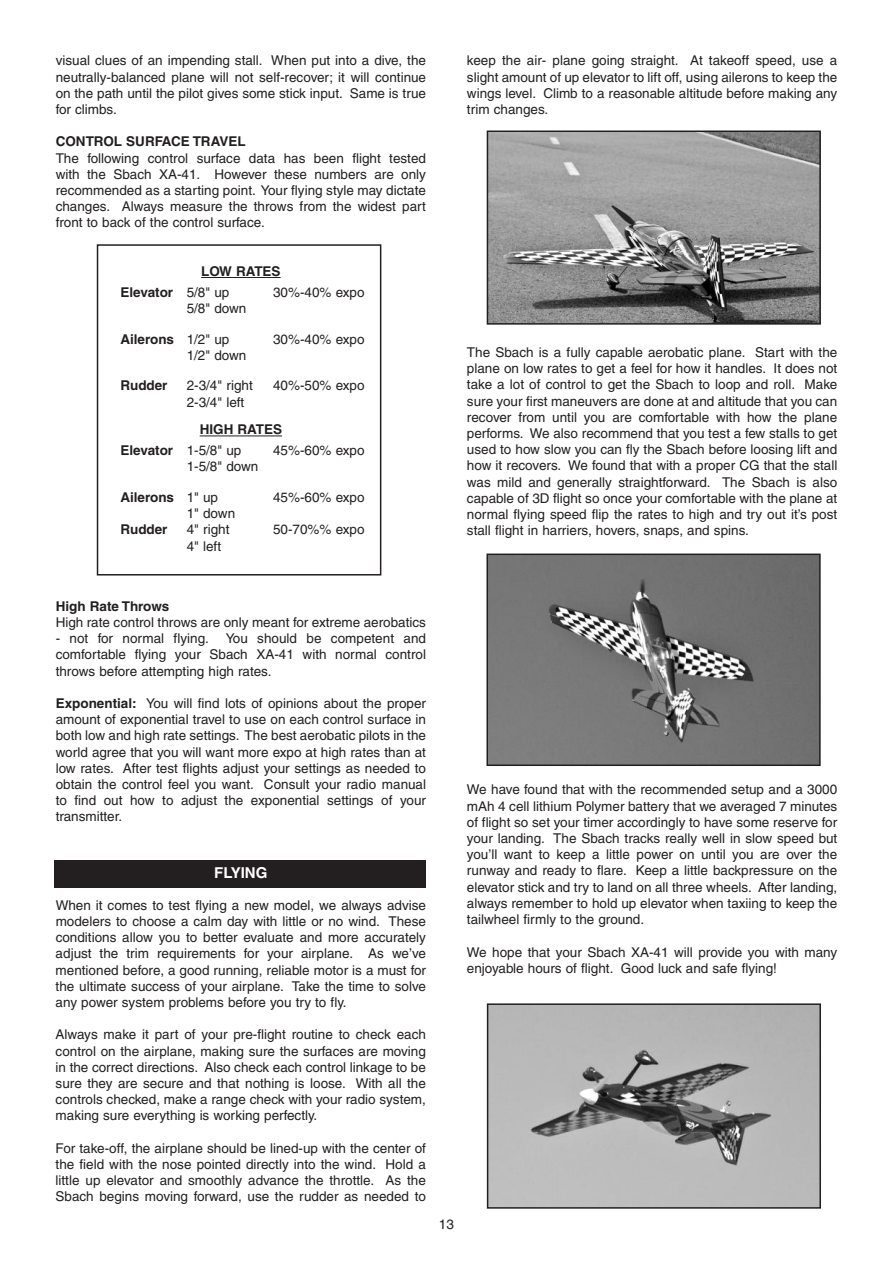
<style>
.page{position:relative;width:893px;height:1263px;background:#fff}
.page>*{position:absolute;margin:0;border:0;box-sizing:border-box;transform-origin:0 0}
.t1{font:700 15px "Helvetica";color:#fff}
.t2{font:13.5px/16.2px "Helvetica";color:#231f20;text-align:justify}
.t3{font:700 13.5px/20.7px "Helvetica";color:#231f20}
.s1{font-weight:400}
.s2{font-weight:700}
</style>
<div class="page">
<div style="left:54px;top:859px;width:372px;height:28px;background:#231f20"></div>
<hr style="left:201px;top:277px;width:80px;height:1px;background:#231f20">
<hr style="left:200px;top:436px;width:82px;height:1px;background:#231f20">
<div style="left:97px;top:244px;width:284px;height:331px;border:2px solid #231f20"></div>
<img style="left:490px;top:133px;width:328px;height:189px">
<div style="left:487px;top:130px;width:334px;height:195px;border:2px solid #231f20"></div>
<img style="left:489px;top:556px;width:329px;height:207px">
<div style="left:486px;top:553px;width:335px;height:213px;border:2px solid #231f20"></div>
<img style="left:490px;top:1006px;width:328px;height:200px">
<div style="left:487px;top:1003px;width:334px;height:206px;border:2px solid #231f20"></div>
<p class="t2" style="left:56px;top:54px;width:372px">visual clues of an impending stall. When put into a dive, the neutrally-balanced plane will not self-recover; it will continue on the path until the pilot gives some stick input. Same is true for climbs.</p>
<p class="t3" style="left:56px;top:133px;width:191px">CONTROL SURFACE TRAVEL</p>
<p class="t2" style="left:56px;top:151px;width:372px">The following control surface data has been flight tested with the Sbach XA-41. However these numbers are only recommended as a starting point. Your flying style may dictate changes. Always measure the throws from the widest part front to back of the control surface.</p>
<p class="t3" style="left:120px;top:262px;width:162px;text-indent:81px">LOW RATES<br>Elevator <span class="s1">5/8" up</span></p>
<p class="t2" style="left:273px;top:285px;width:93px">30%-40% expo</p>
<p class="t2" style="left:187px;top:301px;width:61px">5/8" down</p>
<p class="t3" style="left:120px;top:330px;width:111px">Ailerons <span class="s1">1/2" up</span></p>
<p class="t2" style="left:273px;top:332px;width:93px">30%-40% expo</p>
<p class="t2" style="left:187px;top:348px;width:61px">1/2" down</p>
<p class="t3" style="left:120px;top:376px;width:49px">Rudder</p>
<p class="t2" style="left:187px;top:379px;width:68px">2-3/4" right</p>
<p class="t2" style="left:273px;top:379px;width:93px">40%-50% expo</p>
<p class="t2" style="left:187px;top:395px;width:59px">2-3/4" left</p>
<p class="t3" style="left:120px;top:421px;width:163px;text-indent:79px">HIGH RATES<br>Elevator <span class="s1">1-5/8" up</span></p>
<p class="t2" style="left:273px;top:444px;width:93px">45%-60% expo</p>
<p class="t2" style="left:187px;top:460px;width:73px">1-5/8" down</p>
<p class="t3" style="left:120px;top:488px;width:99px">Ailerons <span class="s1">1" up</span></p>
<p class="t2" style="left:273px;top:490px;width:93px">45%-60% expo</p>
<p class="t2" style="left:187px;top:507px;width:50px">1" down</p>
<p class="t3" style="left:120px;top:520px;width:49px">Rudder</p>
<p class="t2" style="left:187px;top:523px;width:44px">4" right</p>
<p class="t2" style="left:273px;top:523px;width:93px">50-70%% expo</p>
<p class="t2" style="left:187px;top:539px;width:36px">4" left</p>
<p class="t2" style="left:467px;top:54px;width:372px">keep the air- plane going straight. At takeoff speed, use a slight amount of up elevator to lift off, using ailerons to keep the wings level. Climb to a reasonable altitude before making any trim changes.</p>
<p class="t2" style="left:467px;top:345px;width:372px">The Sbach is a fully capable aerobatic plane. Start with the plane on low rates to get a feel for how it handles. It does not take a lot of control to get the Sbach to loop and roll. Make sure your first maneuvers are done at and altitude that you can recover from until you are comfortable with how the plane performs. We also recommend that you test a few stalls to get used to how slow you can fly the Sbach before loosing lift and how it recovers. We found that with a proper CG that the stall was mild and generally straightforward. The Sbach is also capable of 3D flight so once your comfortable with the plane at normal flying speed flip the rates to high and try out it’s post stall flight in harriers, hovers, snaps, and spins.</p>
<p class="t3" style="left:56px;top:597px;width:115px">High Rate Throws</p>
<p class="t2" style="left:56px;top:615px;width:372px">High rate control throws are only meant for extreme aerobatics</p>
<p class="t2" style="left:56px;top:632px;width:372px">- not for normal flying. You should be competent and comfortable flying your Sbach XA-41 with normal control throws before attempting high rates.</p>
<p class="t2" style="left:56px;top:696px;width:372px"><span class="s2">Exponential:</span> You will find lots of opinions about the proper amount of exponential travel to use on each control surface in both low and high rate settings. The best aerobatic pilots in the world agree that you will want more expo at high rates than at low rates. After test flights adjust your settings as needed to obtain the control feel you want. Consult your radio manual to find out how to adjust the exponential settings of your transmitter.</p>
<p class="t1" style="left:214px;top:867px;width:55px">FLYING</p>
<p class="t2" style="left:56px;top:898px;width:372px">When it comes to test flying a new model, we always advise modelers to choose a calm day with little or no wind. These conditions allow you to better evaluate and more accurately adjust the trim requirements for your airplane. As we’ve mentioned before, a good running, reliable motor is a must for the ultimate success of your airplane. Take the time to solve any power system problems before you try to fly.</p>
<p class="t2" style="left:56px;top:1028px;width:372px">Always make it part of your pre-flight routine to check each control on the airplane, making sure the surfaces are moving in the correct directions. Also check each control linkage to be sure they are secure and that nothing is loose. With all the controls checked, make a range check with your radio system, making sure everything is working perfectly.</p>
<p class="t2" style="left:56px;top:1141px;width:372px">For take-off, the airplane should be lined-up with the center of the field with the nose pointed directly into the wind. Hold a little up elevator and smoothly advance the throttle. As the Sbach begins moving forward, use the rudder as needed to</p>
<p class="t2" style="left:467px;top:783px;width:372px">We have found that with the recommended setup and a 3000 mAh 4 cell lithium Polymer battery that we averaged 7 minutes of flight so set your timer accordingly to have some reserve for your landing. The Sbach tracks really well in slow speed but you’ll want to keep a little power on until you are over the runway and ready to flare. Keep a little backpressure on the elevator stick and try to land on all three wheels. After landing, always remember to hold up elevator when taxiing to keep the tailwheel firmly to the ground.</p>
<p class="t2" style="left:467px;top:945px;width:372px">We hope that your Sbach XA-41 will provide you with many enjoyable hours of flight. Good luck and safe flying!</p>
<p class="t2" style="left:439px;top:1217px;width:17px">13</p>
</div>
